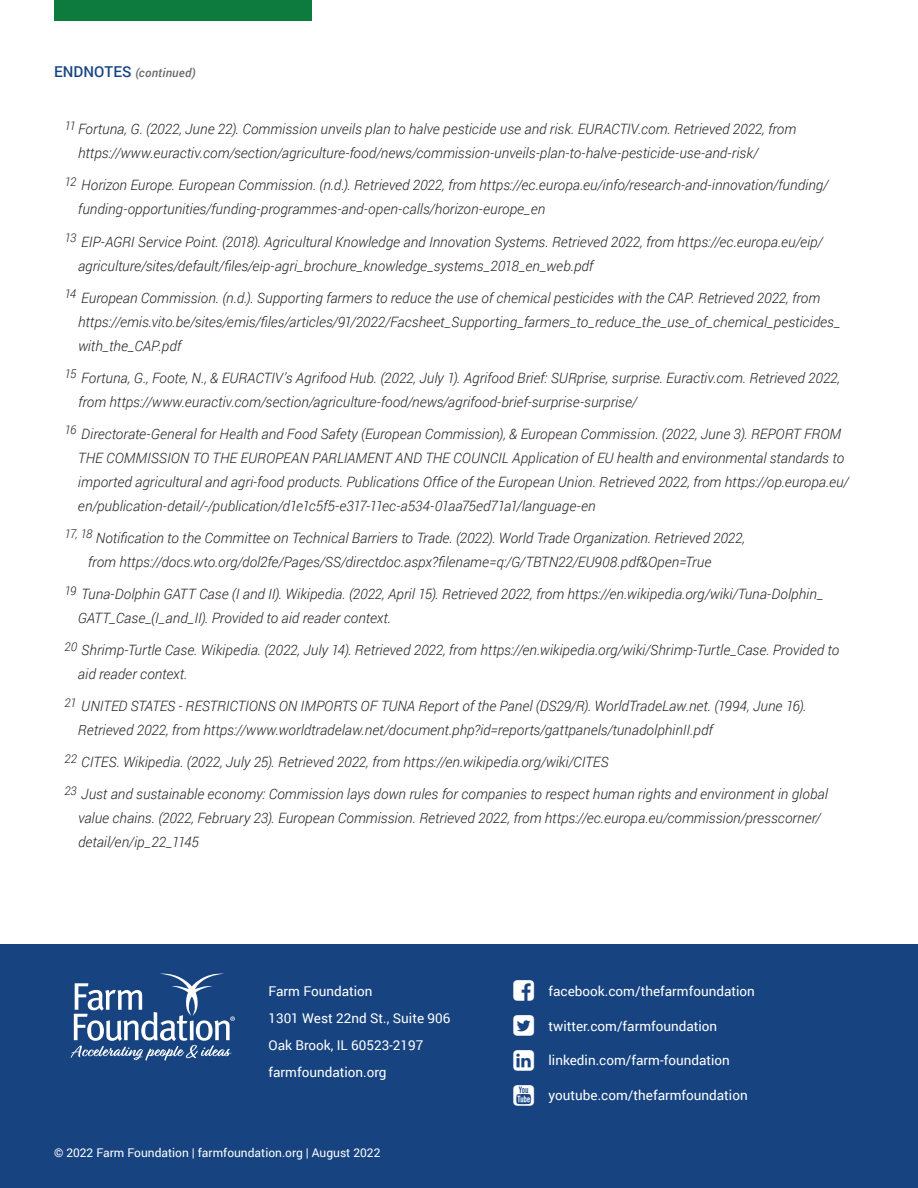
<style>
.page{position:relative;width:918px;height:1188px;background:#fff}
.page>*{position:absolute;margin:0;border:0;box-sizing:border-box;transform-origin:0 0}
.t1{font:italic 300 14.25px/24px "Roboto";letter-spacing:.005em;color:#231f20}
.t2{font:13.5px/27px "Roboto";color:#fff}
.t3{font:12px "Roboto";color:#fff}
.t4{font:italic 500 12px "Roboto";letter-spacing:.02em;color:#6a6a6a}
.s1{font-style:normal;font-size:15px;color:#174481}
</style>
<div class="page">
<div style="left:54px;top:0;width:258px;height:20px;background:#0d7a3e"></div>
<div style="left:0;top:944px;width:918px;height:244px;background:#174481"></div>
<svg style="left:71px;top:974px;width:164px;height:87px"></svg>
<p class="t4" style="left:54px;top:64px;width:143px"><span class="s1">ENDNOTES</span> (continued)</p>
<p class="t1" style="left:78px;top:117px;width:720px;text-indent:-13px"><sup>11</sup> Fortuna, G. (2022, June 22). Commission unveils plan to halve pesticide use and risk. EURACTIV.com. Retrieved 2022, from https://www.euractiv.com/section/agriculture-food/news/commission-unveils-plan-to-halve-pesticide-use-and-risk/</p>
<p class="t1" style="left:78px;top:173px;width:752px;text-indent:-13px"><sup>12</sup> Horizon Europe. European Commission. (n.d.). Retrieved 2022, from https://ec.europa.eu/info/research-and-innovation/funding/ funding-opportunities/funding-programmes-and-open-calls/horizon-europe_en</p>
<p class="t1" style="left:78px;top:229px;width:746px;text-indent:-14px"><sup>13</sup> EIP-AGRI Service Point. (2018). Agricultural Knowledge and Innovation Systems. Retrieved 2022, from https://ec.europa.eu/eip/ agriculture/sites/default/files/eip-agri_brochure_knowledge_systems_2018_en_web.pdf</p>
<p class="t1" style="left:78px;top:285px;width:764px;text-indent:-14px"><sup>14</sup> European Commission. (n.d.). Supporting farmers to reduce the use of chemical pesticides with the CAP. Retrieved 2022, from https://emis.vito.be/sites/emis/files/articles/91/2022/Facsheet_Supporting_farmers_to_reduce_the_use_of_chemical_pesticides_ with_the_CAP.pdf</p>
<p class="t1" style="left:78px;top:365px;width:764px;text-indent:-14px"><sup>15</sup> Fortuna, G., Foote, N., &amp; EURACTIV’s Agrifood Hub. (2022, July 1). Agrifood Brief: SURprise, surprise. Euractiv.com. Retrieved 2022, from https://www.euractiv.com/section/agriculture-food/news/agrifood-brief-surprise-surprise/</p>
<p class="t1" style="left:78px;top:421px;width:772px;text-indent:-13px"><sup>16</sup> Directorate-General for Health and Food Safety (European Commission), &amp; European Commission. (2022, June 3). REPORT FROM THE COMMISSION TO THE EUROPEAN PARLIAMENT AND THE COUNCIL Application of EU health and environmental standards to imported agricultural and agri-food products. Publications Office of the European Union. Retrieved 2022, from https://op.europa.eu/ en/publication-detail/-/publication/d1e1c5f5-e317-11ec-a534-01aa75ed71a1/language-en</p>
<p class="t1" style="left:88px;top:525px;width:659px;text-indent:-23px"><sup>17,</sup> <sup>18</sup> Notification to the Committee on Technical Barriers to Trade. (2022). World Trade Organization. Retrieved 2022, from https://docs.wto.org/dol2fe/Pages/SS/directdoc.aspx?filename=q:/G/TBTN22/EU908.pdf&amp;Open=True</p>
<p class="t1" style="left:78px;top:582px;width:747px;text-indent:-13px"><sup>19</sup> Tuna-Dolphin GATT Case (I and II). Wikipedia. (2022, April 15). Retrieved 2022, from https://en.wikipedia.org/wiki/Tuna-Dolphin_<br>GATT_Case_(I_and_II). Provided to aid reader context.</p>
<p class="t1" style="left:78px;top:638px;width:763px;text-indent:-13px"><sup>20</sup> Shrimp-Turtle Case. Wikipedia. (2022, July 14). Retrieved 2022, from https://en.wikipedia.org/wiki/Shrimp-Turtle_Case. Provided to aid reader context.</p>
<p class="t1" style="left:78px;top:694px;width:730px;text-indent:-13px"><sup>21</sup> UNITED STATES - RESTRICTIONS ON IMPORTS OF TUNA Report of the Panel (DS29/R). WorldTradeLaw.net. (1994, June 16).<br>Retrieved 2022, from https://www.worldtradelaw.net/document.php?id=reports/gattpanels/tunadolphinII.pdf</p>
<p class="t1" style="left:64px;top:750px;width:545px"><sup>22</sup> CITES. Wikipedia. (2022, July 25). Retrieved 2022, from https://en.wikipedia.org/wiki/CITES</p>
<p class="t1" style="left:78px;top:782px;width:751px;text-indent:-14px"><sup>23</sup> Just and sustainable economy: Commission lays down rules for companies to respect human rights and environment in global value chains. (2022, February 23). European Commission. Retrieved 2022, from https://ec.europa.eu/commission/presscorner/ detail/en/ip_22_1145</p>
<p class="t2" style="left:268px;top:977px;width:183px">Farm Foundation<br>1301 West 22nd St., Suite 906<br>Oak Brook, IL 60523-2197 farmfoundation.org</p>
<p class="t2" style="left:549px;top:977px;width:208px">facebook.com/thefarmfoundation</p>
<p class="t2" style="left:549px;top:1012px;width:170px">twitter.com/farmfoundation</p>
<p class="t2" style="left:549px;top:1047px;width:183px">linkedin.com/farm-foundation</p>
<p class="t2" style="left:549px;top:1082px;width:201px">youtube.com/thefarmfoundation</p>
<p class="t3" style="left:54px;top:1145px;width:328px">© 2022 Farm Foundation | farmfoundation.org | August 2022</p>
</div>
